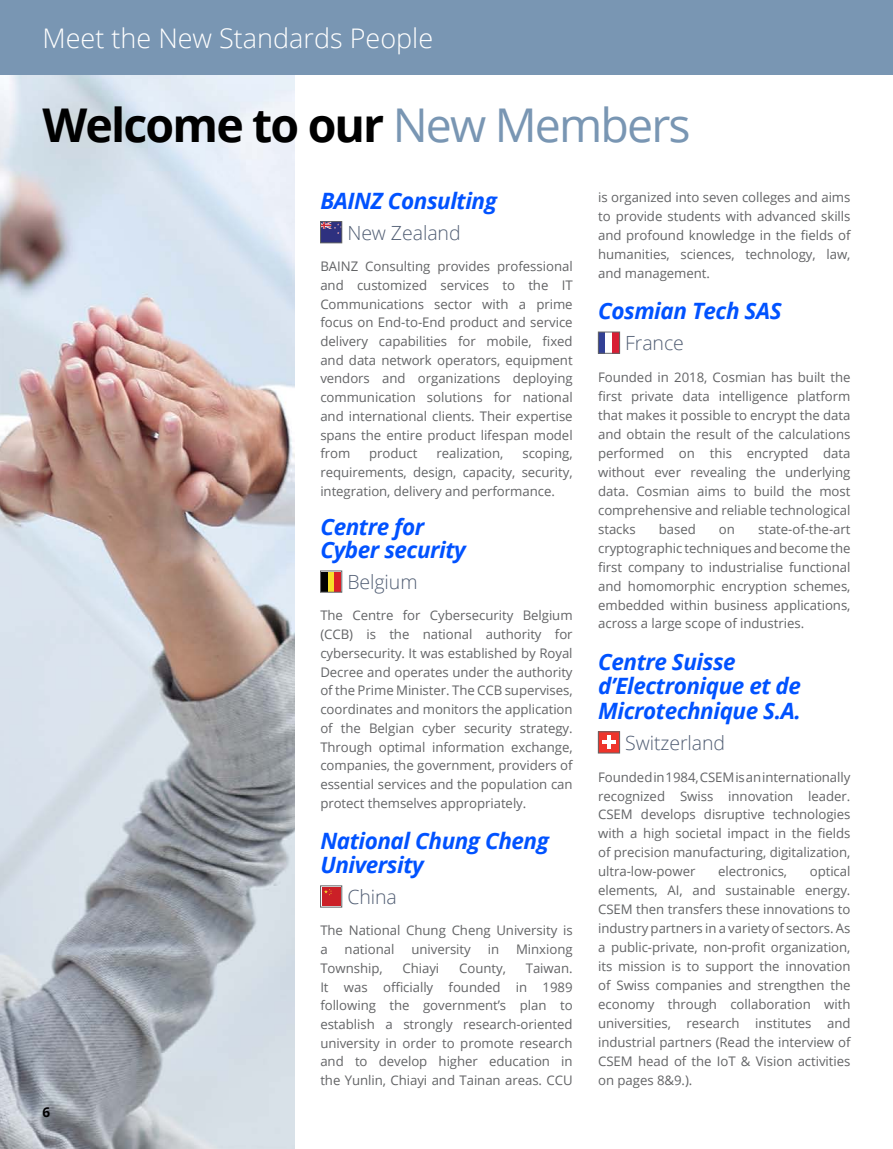
<style>
.page{position:relative;width:893px;height:1149px;background:#fff}
.page>*{position:absolute;margin:0;border:0;box-sizing:border-box;transform-origin:0 0}
.t1{font:700 46.5px "Open Sans";letter-spacing:-.04em;color:#000}
.P_06_New_Standards_People_H1{font:300 27px "Open Sans";color:#fff}
.t2{font:italic 700 22.5px/24.3px "Open Sans";letter-spacing:-.02em;color:#0052ff}
.t3{font:300 19.5px "Open Sans";letter-spacing:-.005em;color:#515e74}
.t4{font:700 13.5px "Open Sans";color:#000}
.t5{font:13.2px/18.9px "Open Sans";letter-spacing:-.005em;color:#636466;text-align:justify}
.s1{font-weight:400;color:#7996b3}
</style>
<div class="page">
<img style="left:0;top:74px;width:295px;height:1074px">
<div style="left:0;top:0;width:893px;height:74px;background:#7996b3"></div>
<div style="left:321px;top:222px;width:21px;height:21px;background:#2e317f"></div>
<svg style="left:322px;top:223px;width:18px;height:11px"></svg>
<div style="left:320px;top:221px;width:22px;height:22px;border:1px solid #636466"></div>
<div style="left:321px;top:571px;width:7px;height:20px;background:#010101"></div>
<div style="left:328px;top:571px;width:6px;height:20px;background:#f7de29"></div>
<div style="left:334px;top:571px;width:7px;height:20px;background:#da1f27"></div>
<div style="left:320px;top:570px;width:22px;height:22px;border:1px solid #636466"></div>
<div style="left:322px;top:886px;width:19px;height:19px;background:#cb2027"></div>
<svg style="left:324px;top:889px;width:8px;height:6px"></svg>
<div style="left:320px;top:885px;width:22px;height:22px;border:1px solid #636466"></div>
<div style="left:598px;top:332px;width:7px;height:21px;background:#324095"></div>
<div style="left:612px;top:332px;width:8px;height:21px;background:#d81e34"></div>
<div style="left:598px;top:332px;width:22px;height:21px;border:1px solid #636466"></div>
<div style="left:598px;top:731px;width:22px;height:21px;background:#ee342b"></div>
<hr style="left:602px;top:740px;width:14px;height:4px;background:#fff">
<hr style="left:607px;top:735px;width:4px;height:13px;background:#fff">
<div style="left:598px;top:731px;width:22px;height:22px;border:1px solid #636466"></div>
<h1 class="P_06_New_Standards_People_H1" style="left:43px;top:20px;width:392px">Meet the New Standards People</h1>
<p class="t1" style="left:43px;top:92px;width:650px">Welcome to our <span class="s1">New Members</span></p>
<p class="t4" style="left:43px;top:1101px;width:9px">6</p>
<p class="t2" style="left:320px;top:188px;width:178px">BAINZ Consulting</p>
<p class="t3" style="left:347px;top:219px;width:115px">New Zealand</p>
<p class="t5" style="left:320px;top:256px;width:254px">BAINZ Consulting provides professional and customized services to the IT Communications sector with a prime focus on End-to-End product and service delivery capabilities for mobile, fixed and data network operators, equipment vendors and organizations deploying communication solutions for national and international clients. Their expertise spans the entire product lifespan model from</p>
<p class="t5" style="left:369px;top:443px;width:50px">product</p>
<p class="t5" style="left:436px;top:443px;width:69px">realization,</p>
<p class="t5" style="left:320px;top:443px;width:254px;text-indent:202px">scoping, requirements, design, capacity, security, integration, delivery and performance.</p>
<p class="t2" style="left:320px;top:515px;width:147px;line-height:22.6px">Centre for<br>Cyber security</p>
<p class="t3" style="left:347px;top:568px;width:72px">Belgium</p>
<p class="t5" style="left:320px;top:605px;width:254px">The Centre for Cybersecurity Belgium (CCB) is the national authority for cybersecurity. It was established by Royal Decree and operates under the authority of the Prime Minister. The CCB supervises, coordinates and monitors the application of the Belgian cyber security strategy.<br>Through optimal information exchange, companies, the government, providers of essential services and the population can protect themselves appropriately.</p>
<p class="t2" style="left:320px;top:827px;width:230px">National Chung Cheng<br>University</p>
<p class="t3" style="left:347px;top:883px;width:51px">China</p>
<p class="t5" style="left:320px;top:920px;width:254px">The National Chung Cheng University is a</p>
<p class="t5" style="left:345px;top:939px;width:51px">national</p>
<p class="t5" style="left:411px;top:939px;width:61px">university</p>
<p class="t5" style="left:488px;top:939px;width:13px">in</p>
<p class="t5" style="left:516px;top:939px;width:58px">Minxiong</p>
<p class="t5" style="left:320px;top:957px;width:64px">Township,</p>
<p class="t5" style="left:402px;top:957px;width:38px">Chiayi</p>
<p class="t5" style="left:459px;top:957px;width:48px">County,</p>
<p class="t5" style="left:320px;top:957px;width:254px;text-indent:205px">Taiwan.<br>It was officially founded in 1989 following the government’s plan to establish a strongly research-oriented university in order to promote research and to develop higher education in the Yunlin, Chiayi and Tainan areas. CCU</p>
<p class="t5" style="left:598px;top:187px;width:254px">is organized into seven colleges and aims to provide students with advanced skills and profound knowledge in the fields of humanities, sciences, technology, law, and management.</p>
<p class="t2" style="left:598px;top:298px;width:185px">Cosmian Tech SAS</p>
<p class="t3" style="left:625px;top:329px;width:60px">France</p>
<p class="t5" style="left:598px;top:367px;width:254px">Founded in 2018, Cosmian has built the first private data intelligence platform that makes it possible to encrypt the data and obtain the result of the calculations performed on this encrypted data without ever revealing the underlying data. Cosmian aims to build the most comprehensive and reliable technological stacks</p>
<p class="t5" style="left:598px;top:519px;width:254px;text-indent:160px">state-of-the-art cryptographic techniques and become the first company to industrialise functional and homomorphic encryption schemes, embedded within business applications, across a large scope of industries.</p>
<p class="t2" style="left:598px;top:648px;width:204px">Centre Suisse d’Electronique et de<br>Microtechnique S.A.</p>
<p class="t3" style="left:625px;top:729px;width:102px">Switzerland</p>
<p class="t5" style="left:598px;top:766px;width:254px">Founded in 1984, CSEM is an internationally recognized Swiss innovation leader.<br>CSEM develops disruptive technologies with a high societal impact in the fields of precision manufacturing, digitalization, ultra-low-power</p>
<p class="t5" style="left:659px;top:519px;width:39px">based</p>
<p class="t5" style="left:719px;top:519px;width:18px">on</p>
<p class="t5" style="left:598px;top:861px;width:254px;text-indent:212px">optical elements, AI, and sustainable energy.<br>CSEM then transfers these innovations to industry partners in a variety of sectors. As a public-private, non-profit organization, its mission is to support the innovation of Swiss companies and strengthen the economy through collaboration with universities, research institutes and industrial partners (Read the interview of CSEM head of the IoT &amp; Vision activities on pages 8&amp;9.).</p>
<p class="t5" style="left:718px;top:861px;width:71px">electronics,</p>
</div>
